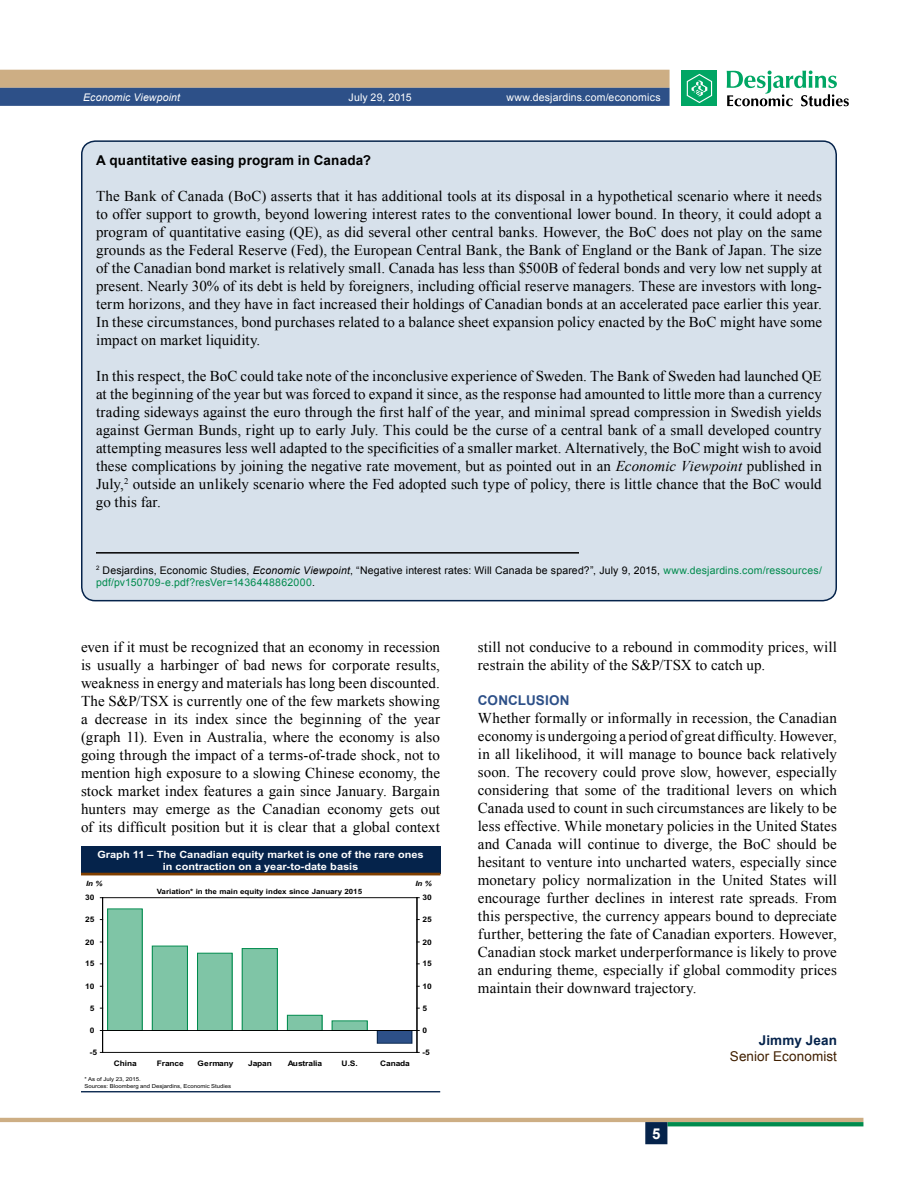
<style>
.page{position:relative;width:918px;height:1188px;background:#fff}
.page>*{position:absolute;margin:0;border:0;box-sizing:border-box;transform-origin:0 0}
.t1{font:15px/18px "Times New Roman";letter-spacing:.005em;color:#000;text-align:justify}
.t2{font:700 15px "Arial";color:#fff}
.t3{font:700 13.5px "Arial";letter-spacing:.015em;color:#000}
.t4{font:13.5px "Arial";letter-spacing:.01em;color:#401f00}
.t5{font:700 13.5px "Arial";letter-spacing:.015em;color:#2d5088}
.t6{font:700 13.5px "Arial";letter-spacing:.01em;color:#05234b}
.t7{font:10.5px/12.6px "Arial";letter-spacing:.015em;color:#000}
.t8{font:10.5px "Arial";letter-spacing:.015em;color:#fff}
.t9{font:italic 10.5px "Arial";letter-spacing:.015em;color:#fff}
.t10{font:700 10.05px/12px "Arial";color:#fff;text-align:center;scale:1.1 1}
.t11{font:700 7.65px "Arial";letter-spacing:-.025em;color:#000;scale:1.1 1}
.t12{font:700 7.65px "Arial";color:#000;scale:1.1 1}
.t13{font:700 7.2px "Arial";color:#000;scale:1.1 1}
.t14{font:italic 700 7.2px "Arial";color:#000;scale:1.1 1}
.t15{font:5.4px/6.6px "Arial";letter-spacing:.005em;color:#000;scale:1.1 1}
.s1{font-style:italic}
.s2{color:#008b4d}
</style>
<div class="page">
<hr style="left:0;top:1118px;width:863px;height:4px;background:#cdae84">
<svg style="left:667px;top:1122px;width:196px;height:4px"></svg>
<div style="left:645px;top:1122px;width:22px;height:22px;background:#05234b;border:2px solid #05234b"></div>
<svg style="left:0;top:70px;width:670px;height:36px;background:#7c7f86"></svg>
<div style="left:682px;top:71px;width:35px;height:35px;background:#00a664"></div>
<svg style="left:687px;top:74px;width:25px;height:29px"></svg>
<svg style="left:727px;top:70px;width:122px;height:36px"></svg>
<div style="left:81px;top:847px;width:359px;height:27px;background:#05234b"></div>
<hr style="left:81px;top:873px;width:359px;height:3px;background:#803f00">
<hr style="left:81px;top:1091px;width:359px;height:1px;background:#05234b">
<hr style="left:103px;top:897px;width:314px;height:1px;background:#000">
<hr style="left:103px;top:1052px;width:314px;height:1px;background:#000">
<div style="left:108px;top:909px;width:35px;height:122px;background:#7fc5a6"></div>
<div style="left:107px;top:909px;width:36px;height:122px;border:1px solid #008b4d"></div>
<div style="left:153px;top:946px;width:35px;height:85px;background:#7fc5a6"></div>
<div style="left:152px;top:946px;width:36px;height:85px;border:1px solid #008b4d"></div>
<div style="left:198px;top:953px;width:34px;height:78px;background:#7fc5a6"></div>
<div style="left:197px;top:953px;width:35px;height:78px;border:1px solid #008b4d"></div>
<div style="left:242px;top:949px;width:36px;height:82px;background:#7fc5a6"></div>
<div style="left:242px;top:948px;width:36px;height:83px;border:1px solid #008b4d"></div>
<div style="left:288px;top:1016px;width:34px;height:15px;background:#7fc5a6"></div>
<div style="left:287px;top:1015px;width:35px;height:16px;border:1px solid #008b4d"></div>
<div style="left:332px;top:1021px;width:36px;height:10px;background:#7fc5a6"></div>
<div style="left:377px;top:1031px;width:35px;height:12px;background:#2d5088"></div>
<div style="left:377px;top:1030px;width:35px;height:14px;border:1px solid #05234b"></div>
<hr style="left:102px;top:898px;width:1px;height:154px;background:#000">
<hr style="left:103px;top:1030px;width:314px;height:1px;background:#000">
<hr style="left:417px;top:898px;width:1px;height:154px;background:#000">
<div style="left:82px;top:141px;width:754px;height:460px;background:#d7e1eb;border-radius:14px"></div>
<hr style="left:96px;top:552px;width:483px;height:2px;background:#000">
<div style="left:81px;top:140px;width:756px;height:461px;border:2px solid #05234b;border-radius:14px"></div>
<p class="t9" style="left:83px;top:90px;width:99px">Economic Viewpoint</p>
<p class="t8" style="left:349px;top:90px;width:65px">July 29, 2015</p>
<p class="t8" style="left:506px;top:90px;width:156px">www.desjardins.com/economics</p>
<p class="t3" style="left:96px;top:152px;width:277px">A quantitative easing program in Canada?</p>
<p class="t1" style="left:96px;top:187px;width:728px">The Bank of Canada (BoC) asserts that it has additional tools at its disposal in a hypothetical scenario where it needs to offer support to growth, beyond lowering interest rates to the conventional lower bound. In theory, it could adopt a program of quantitative easing (QE), as did several other central banks. However, the BoC does not play on the same grounds as the Federal Reserve (Fed), the European Central Bank, the Bank of England or the Bank of Japan. The size of the Canadian bond market is relatively small. Canada has less than $500B of federal bonds and very low net supply at present. Nearly 30% of its debt is held by foreigners, including official reserve managers. These are investors with long&shy;term horizons, and they have in fact increased their holdings of Canadian bonds at an accelerated pace earlier this year.<br>In these circumstances, bond purchases related to a balance sheet expansion policy enacted by the BoC might have some impact on market liquidity.</p>
<p class="t1" style="left:96px;top:367px;width:727px">In this respect, the BoC could take note of the inconclusive experience of Sweden. The Bank of Sweden had launched QE at the beginning of the year but was forced to expand it since, as the response had amounted to little more than a currency trading sideways against the euro through the first half of the year, and minimal spread compression in Swedish yields against German Bunds, right up to early July. This could be the curse of a central bank of a small developed country attempting measures less well adapted to the specificities of a smaller market. Alternatively, the BoC might wish to avoid these complications by joining the negative rate movement, but as pointed out in an <span class="s1">Economic Viewpoint</span> published in July,<sup>2</sup> outside an unlikely scenario where the Fed adopted such type of policy, there is little chance that the BoC would go this far.</p>
<p class="t7" style="left:96px;top:564px;width:727px"><sup>2</sup> Desjardins, Economic Studies, <span class="s1">Economic Viewpoint</span>, “Negative interest rates: Will Canada be spared?”, July 9, 2015, <span class="s2">www.desjardins.com/ressources/ pdf/pv150709-e.pdf?resVer=1436448862000</span>.</p>
<p class="t1" style="left:81px;top:638px;width:361px">even if it must be recognized that an economy in recession is usually a harbinger of bad news for corporate results, weakness in energy and materials has long been discounted.<br>The S&amp;P/TSX is currently one of the few markets showing a decrease in its index since the beginning of the year (graph 11). Even in Australia, where the economy is also going through the impact of a terms-of-trade shock, not to mention high exposure to a slowing Chinese economy, the stock market index features a gain since January. Bargain hunters may emerge as the Canadian economy gets out of its difficult position but it is clear that a global context</p>
<p class="t1" style="left:478px;top:638px;width:361px">still not conducive to a rebound in commodity prices, will restrain the ability of the S&amp;P/TSX to catch up.</p>
<p class="t5" style="left:478px;top:691px;width:93px">Conclusion</p>
<p class="t1" style="left:478px;top:708px;width:361px">Whether formally or informally in recession, the Canadian economy is undergoing a period of great difficulty. However, in all likelihood, it will manage to bounce back relatively soon. The recovery could prove slow, however, especially considering that some of the traditional levers on which Canada used to count in such circumstances are likely to be less effective. While monetary policies in the United States and Canada will continue to diverge, the BoC should be hesitant to venture into uncharted waters, especially since monetary policy normalization in the United States will encourage further declines in interest rate spreads. From this perspective, the currency appears bound to depreciate further, bettering the fate of Canadian exporters. However, Canadian stock market underperformance is likely to prove an enduring theme, especially if global commodity prices maintain their downward trajectory.</p>
<p class="t6" style="left:759px;top:1031px;width:80px">Jimmy Jean</p>
<p class="t4" style="left:730px;top:1047px;width:109px">Senior Economist</p>
<p class="t10" style="left:97px;top:849px;width:298px">Graph 11 – The Canadian equity market is one of the rare ones in contraction on a year-to-date basis</p>
<p class="t14" style="left:86px;top:880px;width:16px">In %</p>
<p class="t14" style="left:415px;top:880px;width:16px">In %</p>
<p class="t13" style="left:157px;top:887px;width:188px">Variation* in the main equity index since January 2015</p>
<p class="t11" style="left:85px;top:893px;width:10px">30</p>
<p class="t11" style="left:423px;top:893px;width:10px">30</p>
<p class="t11" style="left:85px;top:915px;width:10px">25</p>
<p class="t11" style="left:423px;top:915px;width:10px">25</p>
<p class="t11" style="left:85px;top:937px;width:10px">20</p>
<p class="t11" style="left:423px;top:937px;width:10px">20</p>
<p class="t11" style="left:85px;top:959px;width:10px">15</p>
<p class="t11" style="left:423px;top:959px;width:10px">15</p>
<p class="t11" style="left:85px;top:982px;width:10px">10</p>
<p class="t11" style="left:423px;top:982px;width:10px">10</p>
<p class="t11" style="left:90px;top:1004px;width:6px">5</p>
<p class="t11" style="left:423px;top:1004px;width:6px">5</p>
<p class="t11" style="left:90px;top:1026px;width:6px">0</p>
<p class="t11" style="left:423px;top:1026px;width:6px">0</p>
<p class="t11" style="left:90px;top:1048px;width:8px">-5</p>
<p class="t11" style="left:423px;top:1048px;width:8px">-5</p>
<p class="t11" style="left:114px;top:1058px;width:22px">China</p>
<p class="t11" style="left:157px;top:1058px;width:26px">France</p>
<p class="t12" style="left:198px;top:1058px;width:34px">Germany</p>
<p class="t11" style="left:248px;top:1058px;width:23px">Japan</p>
<p class="t11" style="left:288px;top:1058px;width:33px">Australia</p>
<p class="t11" style="left:342px;top:1058px;width:16px">U.S.</p>
<p class="t11" style="left:380px;top:1058px;width:29px">Canada</p>
<p class="t15" style="left:85px;top:1076px;width:135px">* As of July 23, 2015.<br>Sources: Bloomberg and Desjardins, Economic Studies</p>
<p class="t2" style="left:652px;top:1124px;width:10px">5</p>
</div>
